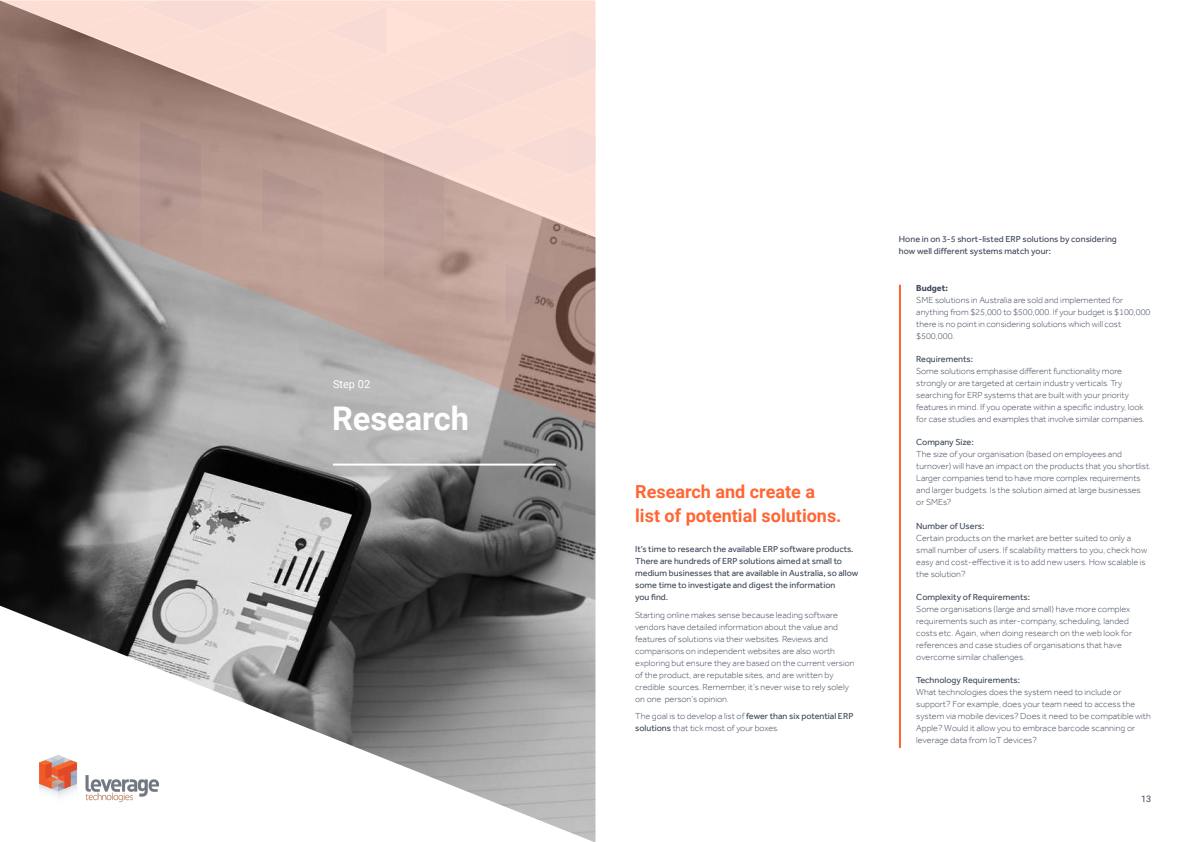
<style>
.page{position:relative;width:1191px;height:842px;background:#fff}
.page>*{position:absolute;margin:0;border:0;box-sizing:border-box;transform-origin:0 0}
.t1{font:700 32.6px "Roboto";color:#fff}
.Body{font:700 18px/24px "Roboto";color:#f63}
.t2{font:11px "Roboto";color:#fff}
.Bullets{font:300 9px/12px "Effra";color:#3d4759}
.Body-2{font:300 9px/12px "Effra";color:#3d4759}
.Body-3{font:9px/12px "Effra";color:#3d4759}
.t3{font:9px "Roboto";color:#3d4759}
.s1{font-weight:400}
.s2{font-weight:700}
</style>
<div class="page">
<img style="left:0;top:426px;width:595px;height:416px">
<hr style="left:333px;top:464px;width:223px;height:2px;background:#fff">
<svg style="left:0;top:0;width:595px;height:426px;background:#b29d97"></svg>
<img style="left:40px;top:756px;width:119px;height:46px">
<hr style="left:899px;top:285px;width:2px;height:463px;background:#f63">
<p class="t2" style="left:333px;top:376px;width:39px">Step 02</p>
<p class="t1" style="left:332px;top:396px;width:139px">Research</p>
<p class="Body" style="left:635px;top:479px;width:208px">Research and create a list of potential solutions.</p>
<p class="Body-3" style="left:635px;top:543px;width:224px">It’s time to research the available ERP software products.<br>There are hundreds of ERP solutions aimed at small to medium businesses that are available in Australia, so allow some time to investigate and digest the information<br>you find.</p>
<p class="Body-2" style="left:635px;top:609px;width:221px">Starting online makes sense because leading software vendors have detailed information about the value and features of solutions via their websites. Reviews and comparisons on independent websites are also worth exploring but ensure they are based on the current version of the product, are reputable sites, and are written by credible sources. Remember, it’s never wise to rely solely on one person’s opinion.</p>
<p class="Body-2" style="left:635px;top:710px;width:220px">The goal is to develop a list of <span class="s1">fewer than six potential ERP solutions</span> that tick most of your boxes.</p>
<p class="Body-3" style="left:899px;top:233px;width:219px">Hone in on 3-5 short-listed ERP solutions by considering how well different systems match your:</p>
<p class="Bullets" style="left:916px;top:282px;width:236px"><span class="s2">Budget:<br></span>SME solutions in Australia are sold and implemented for anything from $25,000 to $500,000. If your budget is $100,000 there is no point in considering solutions which will cost $500,000.</p>
<p class="Bullets" style="left:916px;top:353px;width:230px"><span class="s1">Requirements:<br></span>Some solutions emphasise different functionality more strongly or are targeted at certain industry verticals. Try searching for ERP systems that are built with your priority features in mind. If you operate within a specific industry, look for case studies and examples that involve similar companies.</p>
<p class="Bullets" style="left:916px;top:436px;width:236px"><span class="s1">Company Size:<br></span>The size of your organisation (based on employees and turnover) will have an impact on the products that you shortlist.<br>Larger companies tend to have more complex requirements and larger budgets. Is the solution aimed at large businesses<br>or SMEs?</p>
<p class="Bullets" style="left:916px;top:520px;width:232px"><span class="s1">Number of Users:<br></span>Certain products on the market are better suited to only a small number of users. If scalability matters to you, check how easy and cost-effective it is to add new users. How scalable is the solution?</p>
<p class="Bullets" style="left:916px;top:591px;width:217px"><span class="s1">Complexity of Requirements:<br></span>Some organisations (large and small) have more complex requirements such as inter-company, scheduling, landed costs etc. Again, when doing research on the web look for references and case studies of organisations that have overcome similar challenges.</p>
<p class="Bullets" style="left:916px;top:674px;width:236px"><span class="s1">Technology Requirements:<br></span>What technologies does the system need to include or support? For example, does your team need to access the system via mobile devices? Does it need to be compatible with Apple? Would it allow you to embrace barcode scanning or leverage data from IoT devices?</p>
<p class="t3" style="left:1141px;top:793px;width:12px">13</p>
</div>
